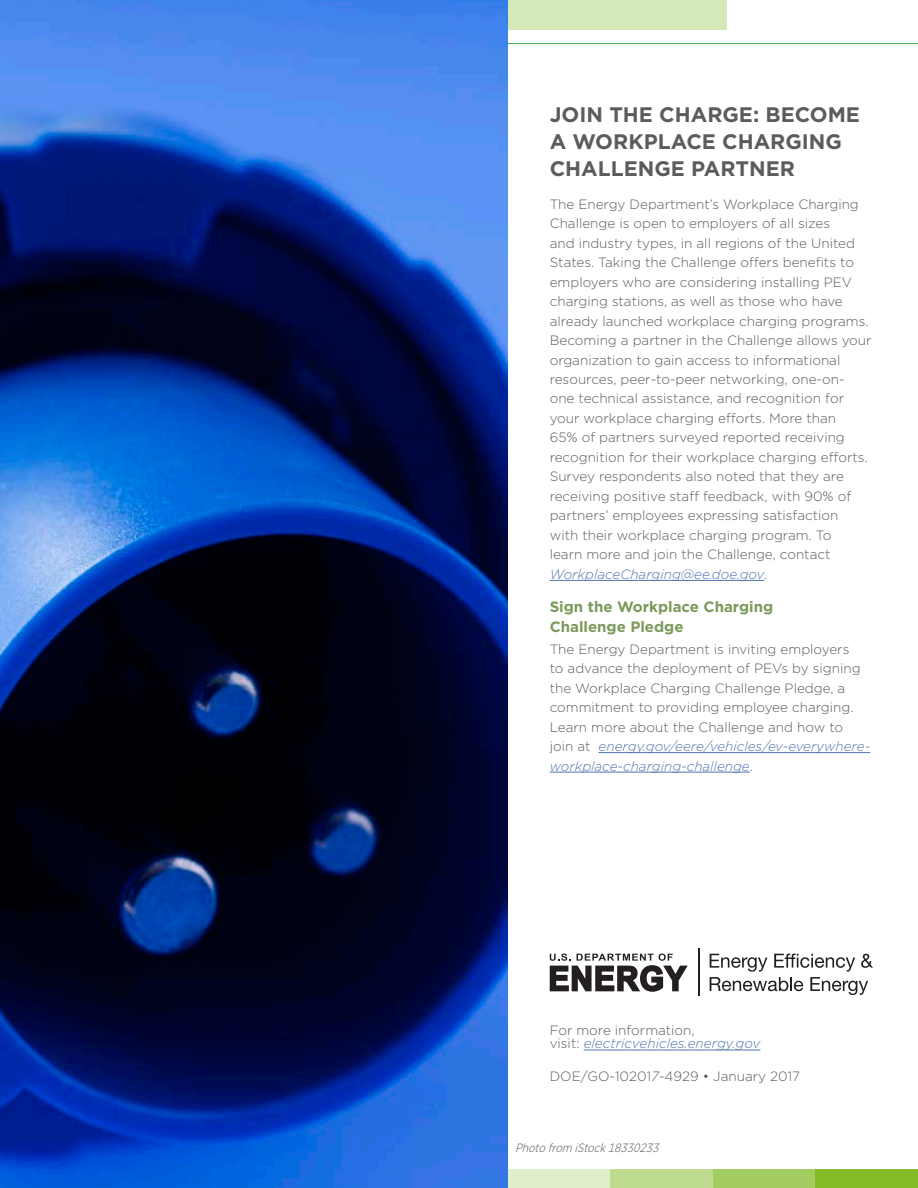
<style>
.page{position:relative;width:918px;height:1188px;background:#fff}
.page>*{position:absolute;margin:0;border:0;box-sizing:border-box;transform-origin:0 0}
.t1{font:700 21px/27px "Gotham";color:#5c5c5f}
.t2{font:700 15px/19.5px "Gotham";color:#7c9a5b}
.body_text{font:300 13.5px/19.5px "Gotham";color:#5c5c5f}
.body_text-2{font:italic 300 13.5px/13.5px "Gotham";color:#5175ae}
.body_text-3{font:italic 300 12px "Gotham Narrow";color:#57585a}
.s1{font-style:italic;color:#5175ae}
.s2{font-style:normal;color:#5c5c5f}
.s3{font-style:italic}
</style>
<div class="page">
<div style="left:0;top:0;width:727px;height:30px;background:#d5e8b7"></div>
<hr style="left:0;top:43px;width:918px;height:1px;background:#40ae49">
<div style="left:610px;top:1169px;width:103px;height:19px;background:#bedb8f"></div>
<div style="left:507px;top:1169px;width:103px;height:19px;background:#e0eec9"></div>
<div style="left:713px;top:1169px;width:102px;height:19px;background:#a3cd61"></div>
<div style="left:815px;top:1169px;width:103px;height:19px;background:#82bb27"></div>
<svg style="left:550px;top:954px;width:138px;height:38px"></svg>
<hr style="left:698px;top:949px;width:1px;height:47px;background:#231f20">
<svg style="left:710px;top:954px;width:163px;height:41px"></svg>
<hr style="left:550px;top:580px;width:214px;height:1px;background:#5175ae">
<hr style="left:599px;top:752px;width:271px;height:1px;background:#5175ae">
<hr style="left:550px;top:772px;width:200px;height:1px;background:#5175ae">
<img style="left:0;top:0;width:507px;height:1188px">
<hr style="left:584px;top:1050px;width:176px;height:1px;background:#5175ae">
<h2 class="t1" style="left:550px;top:100px;width:312px">JOIN THE CHARGE: BECOME<br>A WORKPLACE CHARGING<br>CHALLENGE PARTNER</h2>
<p class="body_text" style="left:550px;top:194px;width:323px">The Energy Department’s Workplace Charging Challenge is open to employers of all sizes<br>and industry types, in all regions of the United States. Taking the Challenge offers benefits to employers who are considering installing PEV charging stations, as well as those who have already launched workplace charging programs.<br>Becoming a partner in the Challenge allows your organization to gain access to informational resources, peer-to-peer networking, one-on&shy;one technical assistance, and recognition for your workplace charging efforts. More than<br>65% of partners surveyed reported receiving recognition for their workplace charging efforts.<br>Survey respondents also noted that they are receiving positive staff feedback, with 90% of partners’ employees expressing satisfaction<br>with their workplace charging program. To<br>learn more and join the Challenge, contact <span class="s1">WorkplaceCharging@ee.doe.gov</span>.</p>
<h3 class="t2" style="left:550px;top:597px;width:225px">Sign the Workplace Charging<br>Challenge Pledge</h3>
<p class="body_text" style="left:550px;top:639px;width:322px">The Energy Department is inviting employers<br>to advance the deployment of PEVs by signing the Workplace Charging Challenge Pledge, a commitment to providing employee charging.<br>Learn more about the Challenge and how to<br>join at <span class="s1">energy.gov/eere/vehicles/ev-everywhere&shy;workplace-charging-challenge</span>.</p>
<p class="body_text-2" style="left:550px;top:1023px;width:212px"><span class="s2">For more information,<br>visit:</span> electricvehicles.energy.gov</p>
<p class="body_text" style="left:550px;top:1066px;width:252px">DOE/GO-10201<span class="s3">7</span>-4929 • January 2017</p>
<p class="body_text-3" style="left:515px;top:1141px;width:148px">Photofrom iStock18330233</p>
</div>
